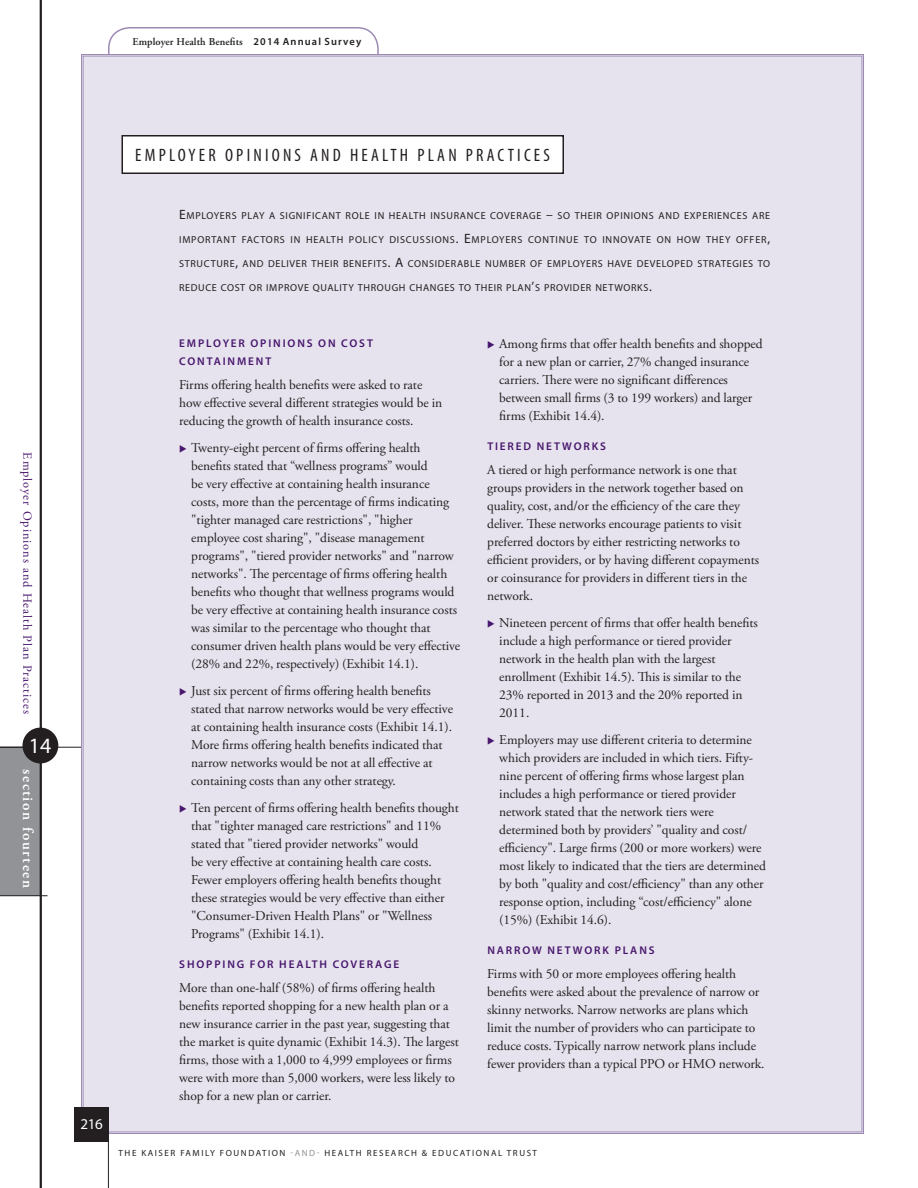
<style>
.page{position:relative;width:918px;height:1188px;background:#fff}
.page>*{position:absolute;margin:0;border:0;box-sizing:border-box;transform-origin:0 0}
.t1{font:21.9px "Myriad Pro";color:#fff}
._00_-_Box_Hedline{font:condensed 18px "Myriad Pro";letter-spacing:.18em;color:#231f20}
.t2{font:600 15px "Adobe Garamond Pro";letter-spacing:.1em;color:#fff}
.t3{font:15px "Myriad Pro";color:#fff}
.BODY_bullet_1{font:13.5px/18px "Adobe Garamond Pro";letter-spacing:-.005em;color:#231f20}
.t4{font:12.3px "Adobe Garamond Pro";letter-spacing:.075em;color:#48166d}
.BODY_subhead{font:600 11.25px/18px "Myriad Pro";letter-spacing:.165em;color:#48166d}
.t5{font:600 10.5px "Adobe Garamond Pro";letter-spacing:.01em;color:#231f20}
._01_-_Text_-_Exhibit{font:10.2px "Myriad Pro";letter-spacing:.065em;color:#231f20}
.t6{font:9px "Myriad Pro";letter-spacing:.17em;color:#231f20}
.s1{font-family:"Myriad Pro"}
.s2{font-size:13.5px}
.s3{color:#48166d}
.s4{color:#919396}
</style>
<div class="page">
<div style="left:0;top:747px;width:41px;height:149px;background:#919396"></div>
<hr style="left:0;top:747px;width:95px;height:1px;background:#231f20">
<hr style="left:0;top:895px;width:48px;height:1px;background:#231f20">
<hr style="left:40px;top:0;width:2px;height:1188px;background:#231f20">
<div style="left:22px;top:728px;width:36px;height:35px;background:#231f20;border-radius:50%"></div>
<div style="left:108px;top:27px;width:271px;height:47px;border:2px solid #9c8ab4;border-radius:21px"></div>
<div style="left:80px;top:53px;width:784px;height:1081px;background:#e6e3ee"></div>
<div style="left:74px;top:1107px;width:35px;height:34px;background:#231f20"></div>
<hr style="left:108px;top:1107px;width:1px;height:81px;background:#231f20">
<div style="left:122px;top:136px;width:441px;height:37px;background:#fff"></div>
<div style="left:122px;top:135px;width:442px;height:39px;border:2px solid #231f20"></div>
<p class="t5" style="left:133px;top:36px;width:230px">Employer Health Benefits <span class="s1">2014 Annual Survey</span></p>
<p class="t4" style="left:35px;top:452px;width:263px;rotate:90deg">Employer Opinions and Health Plan Practices</p>
<p class="t1" style="left:29px;top:732px;width:24px">14</p>
<p class="t2" style="left:36px;top:769px;width:120px;rotate:90deg">section fourteen</p>
<p class="_00_-_Box_Hedline" style="left:135px;top:144px;width:416px">EMPLOYER OPINIONS AND HEALTH PLAN PRACTICES</p>
<p class="_01_-_Text_-_Exhibit" style="left:179px;top:210px;width:591px"><span class="s2">E</span>MPLOYERS PLAY A SIGNIFICANT ROLE IN HEALTH INSURANCE COVERAGE <span class="s2">–</span> SO THEIR OPINIONS AND EXPERIENCES ARE</p>
<p class="_01_-_Text_-_Exhibit" style="left:179px;top:234px;width:593px">IMPORTANT FACTORS IN HEALTH POLICY DISCUSSIONS<span class="s2">. E</span>MPLOYERS CONTINUE TO INNOVATE ON HOW THEY OFFER<span class="s2">,</span></p>
<p class="_01_-_Text_-_Exhibit" style="left:179px;top:258px;width:593px">STRUCTURE<span class="s2">,</span> AND DELIVER THEIR BENEFITS<span class="s2">. A</span> CONSIDERABLE NUMBER OF EMPLOYERS HAVE DEVELOPED STRATEGIES TO</p>
<p class="_01_-_Text_-_Exhibit" style="left:179px;top:282px;width:474px">REDUCE COST OR IMPROVE QUALITY THROUGH CHANGES TO THEIR PLAN<span class="s2">’</span>S PROVIDER NETWORKS<span class="s2">.</span></p>
<p class="t3" style="left:80px;top:1115px;width:24px">216</p>
<p class="BODY_subhead" style="left:179px;top:334px;width:195px">EMPLOYER OPINIONS ON COST<br>CONTAINMENT</p>
<p class="BODY_bullet_1" style="left:179px;top:376px;width:265px">Firms offering health benefits were asked to rate how effective several different strategies would be in reducing the growth of health insurance costs.</p>
<p class="BODY_bullet_1" style="left:191px;top:439px;width:271px;text-indent:-12px"><span class="s3">◆</span> Twenty-eight percent of firms offering health benefits stated that “wellness programs” would<br>be very effective at containing health insurance costs, more than the percentage of firms indicating "tighter managed care restrictions", "higher employee cost sharing", "disease management programs", "tiered provider networks" and "narrow networks". The percentage of firms offering health benefits who thought that wellness programs would be very effective at containing health insurance costs was similar to the percentage who thought that consumer driven health plans would be very effective (28% and 22%, respectively) (Exhibit 14.1).</p>
<p class="BODY_bullet_1" style="left:191px;top:682px;width:263px;text-indent:-12px"><span class="s3">◆</span> Just six percent of firms offering health benefits stated that narrow networks would be very effective at containing health insurance costs (Exhibit 14.1).<br>More firms offering health benefits indicated that narrow networks would be not at all effective at containing costs than any other strategy.</p>
<p class="BODY_bullet_1" style="left:191px;top:799px;width:269px;text-indent:-12px"><span class="s3">◆</span> Ten percent of firms offering health benefits thought that "tighter managed care restrictions" and 11% stated that "tiered provider networks" would<br>be very effective at containing health care costs.<br>Fewer employers offering health benefits thought these strategies would be very effective than either "Consumer-Driven Health Plans" or "Wellness Programs" (Exhibit 14.1).</p>
<p class="BODY_subhead" style="left:179px;top:955px;width:221px">SHOPPING FOR HEALTH COVERAGE</p>
<p class="BODY_bullet_1" style="left:179px;top:979px;width:281px">More than one-half (58%) of firms offering health benefits reported shopping for a new health plan or a new insurance carrier in the past year, suggesting that the market is quite dynamic (Exhibit 14.3). The largest firms, those with a 1,000 to 4,999 employees or firms were with more than 5,000 workers, were less likely to shop for a new plan or carrier.</p>
<p class="BODY_bullet_1" style="left:499px;top:336px;width:265px;text-indent:-12px"><span class="s3">◆</span> Among firms that offer health benefits and shopped for a new plan or carrier, 27% changed insurance carriers. There were no significant differences between small firms (3 to 199 workers) and larger firms (Exhibit 14.4).</p>
<p class="BODY_subhead" style="left:487px;top:437px;width:120px">TIERED NETWORKS</p>
<p class="BODY_bullet_1" style="left:487px;top:462px;width:273px">A tiered or high performance network is one that groups providers in the network together based on quality, cost, and/or the efficiency of the care they deliver. These networks encourage patients to visit preferred doctors by either restricting networks to efficient providers, or by having different copayments or coinsurance for providers in different tiers in the network.</p>
<p class="BODY_bullet_1" style="left:499px;top:615px;width:260px;text-indent:-12px"><span class="s3">◆</span> Nineteen percent of firms that offer health benefits include a high performance or tiered provider network in the health plan with the largest enrollment (Exhibit 14.5). This is similar to the 23% reported in 2013 and the 20% reported in 2011.</p>
<p class="BODY_bullet_1" style="left:499px;top:732px;width:268px;text-indent:-12px"><span class="s3">◆</span> Employers may use different criteria to determine which providers are included in which tiers. Fifty&shy;nine percent of offering firms whose largest plan includes a high performance or tiered provider network stated that the network tiers were determined both by providers’ "quality and cost/ efficiency". Large firms (200 or more workers) were most likely to indicated that the tiers are determined by both "quality and cost/efficiency" than any other response option, including “cost/efficiency" alone (15%) (Exhibit 14.6).</p>
<p class="BODY_subhead" style="left:487px;top:941px;width:169px">NARROW NETWORK PLANS</p>
<p class="BODY_bullet_1" style="left:487px;top:966px;width:279px">Firms with 50 or more employees offering health benefits were asked about the prevalence of narrow or skinny networks. Narrow networks are plans which limit the number of providers who can participate to reduce costs. Typically narrow network plans include fewer providers than a typical PPO or HMO network.</p>
<p class="t6" style="left:119px;top:1147px;width:420px">THE KAISER FAMILY FOUNDATION <span class="s4">-AND-</span> HEALTH RESEARCH &amp; EDUCATIONAL TRUST</p>
</div>
